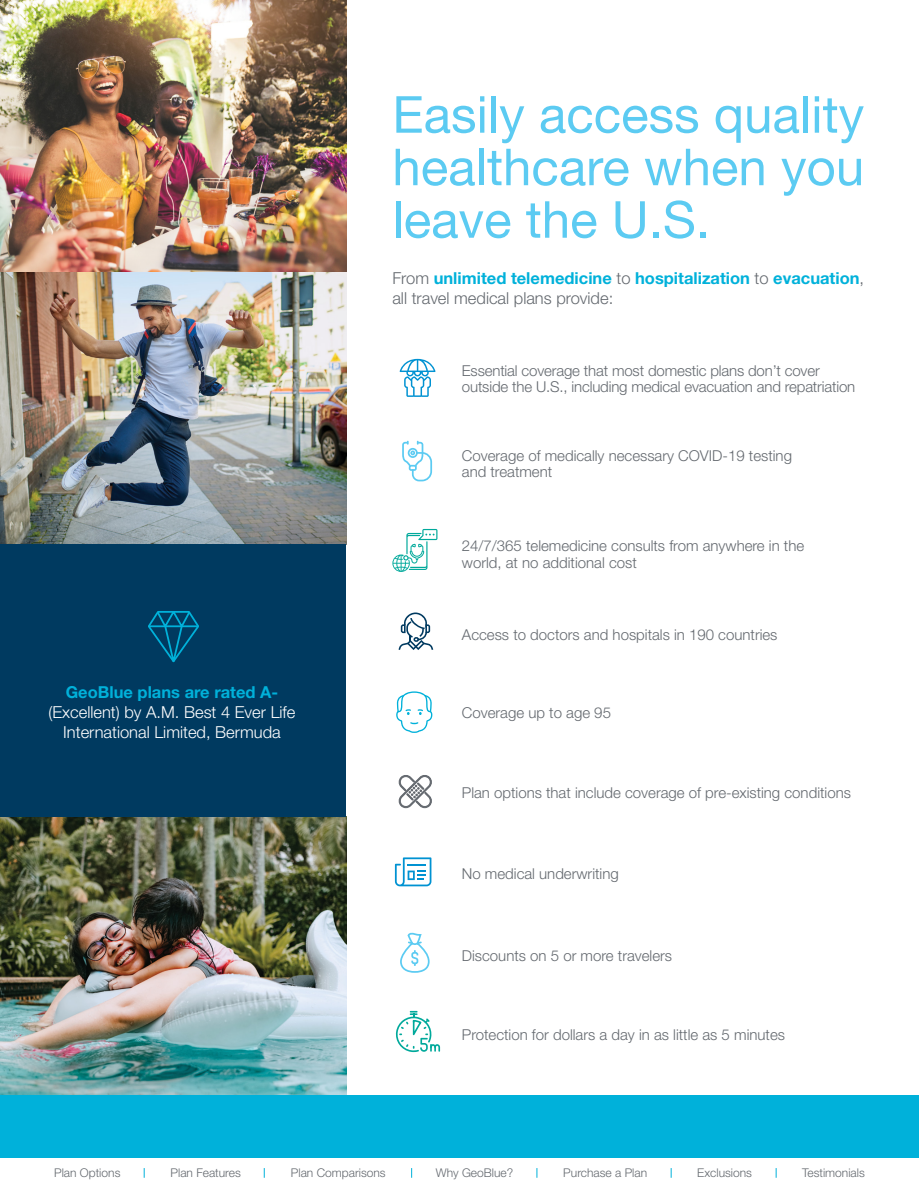
<style>
.page{position:relative;width:919px;height:1189px;background:#fff}
.page>*{position:absolute;margin:0;border:0;box-sizing:border-box;transform-origin:0 0}
.t1{font:51px/52.5px "Helvetica Neue LT Std";color:#5ccbf2;text-align:justify}
.t2{font:700 16.5px/19.8px "Helvetica Neue LT Std";color:#00b1da}
.t3{font:300 16.5px/19.8px "Helvetica Neue LT Std";color:#fff;text-align:center}
.t4{font:300 15px/16.5px "Helvetica Neue LT Std";color:#64696f}
.t5{font:300 12px "Helvetica Neue LT Std";color:#64696f}
.s1{font-weight:300;color:#64696f}
</style>
<div class="page">
<img style="left:0;top:0;width:346px;height:544px">
<img style="left:0;top:816px;width:346px;height:278px">
<svg style="left:399px;top:359px;width:36px;height:38px"></svg>
<svg style="left:402px;top:440px;width:30px;height:41px"></svg>
<svg style="left:392px;top:529px;width:45px;height:42px"></svg>
<svg style="left:398px;top:612px;width:35px;height:38px"></svg>
<svg style="left:395px;top:857px;width:36px;height:29px"></svg>
<svg style="left:398px;top:775px;width:34px;height:33px"></svg>
<svg style="left:400px;top:932px;width:30px;height:41px"></svg>
<svg style="left:395px;top:1010px;width:45px;height:41px"></svg>
<svg style="left:396px;top:691px;width:36px;height:41px"></svg>
<div style="left:0;top:1094px;width:918px;height:63px;background:#00b1da"></div>
<div style="left:0;top:544px;width:346px;height:272px;background:#003a60"></div>
<svg style="left:148px;top:611px;width:51px;height:52px"></svg>
<hr style="left:149px;top:625px;width:49px;height:2px;background:#00b1da">
<h1 class="t1" style="left:392px;top:88px;width:473px">Easily access quality healthcare when you leave the U.S.</h1>
<p class="t2" style="left:392px;top:268px;width:473px"><span class="s1">From</span> unlimited telemedicine <span class="s1">to</span> hospitalization <span class="s1">to</span> evacuation<span class="s1">, all travel medical plans provide:</span></p>
<p class="t4" style="left:461px;top:361px;width:395px">Essential coverage that most domestic plans don’t cover outside the U.S., including medical evacuation and repatriation</p>
<p class="t4" style="left:461px;top:447px;width:331px">Coverage of medically necessary COVID-19 testing and treatment</p>
<p class="t4" style="left:461px;top:537px;width:344px">24/7/365 telemedicine consults from anywhere in the world, at no additional cost</p>
<p class="t2" style="left:66px;top:682px;width:214px">GeoBlue plans are rated A-</p>
<p class="t3" style="left:49px;top:702px;width:248px">(Excellent) by A.M. Best 4 Ever Life<br>International Limited, Bermuda</p>
<p class="t4" style="left:461px;top:625px;width:317px">Access to doctors and hospitals in 190 countries</p>
<p class="t4" style="left:461px;top:703px;width:150px">Coverage up to age 95</p>
<p class="t4" style="left:461px;top:784px;width:390px">Plan options that include coverage of pre-existing conditions</p>
<p class="t4" style="left:461px;top:864px;width:158px">No medical underwriting</p>
<p class="t4" style="left:461px;top:946px;width:212px">Discounts on 5 or more travelers</p>
<p class="t4" style="left:461px;top:1026px;width:324px">Protection for dollars a day in as little as 5 minutes</p>
<p class="t5" style="left:54px;top:1164px;width:68px">Plan Options</p>
<p class="t5" style="left:170px;top:1164px;width:72px">Plan Features</p>
<p class="t5" style="left:291px;top:1164px;width:96px">Plan Comparisons</p>
<p class="t5" style="left:435px;top:1164px;width:79px">Why GeoBlue?</p>
<p class="t5" style="left:563px;top:1164px;width:85px">Purchase a Plan</p>
<p class="t5" style="left:697px;top:1164px;width:56px">Exclusions</p>
<p class="t5" style="left:801px;top:1164px;width:64px">Testimonials</p>
</div>
